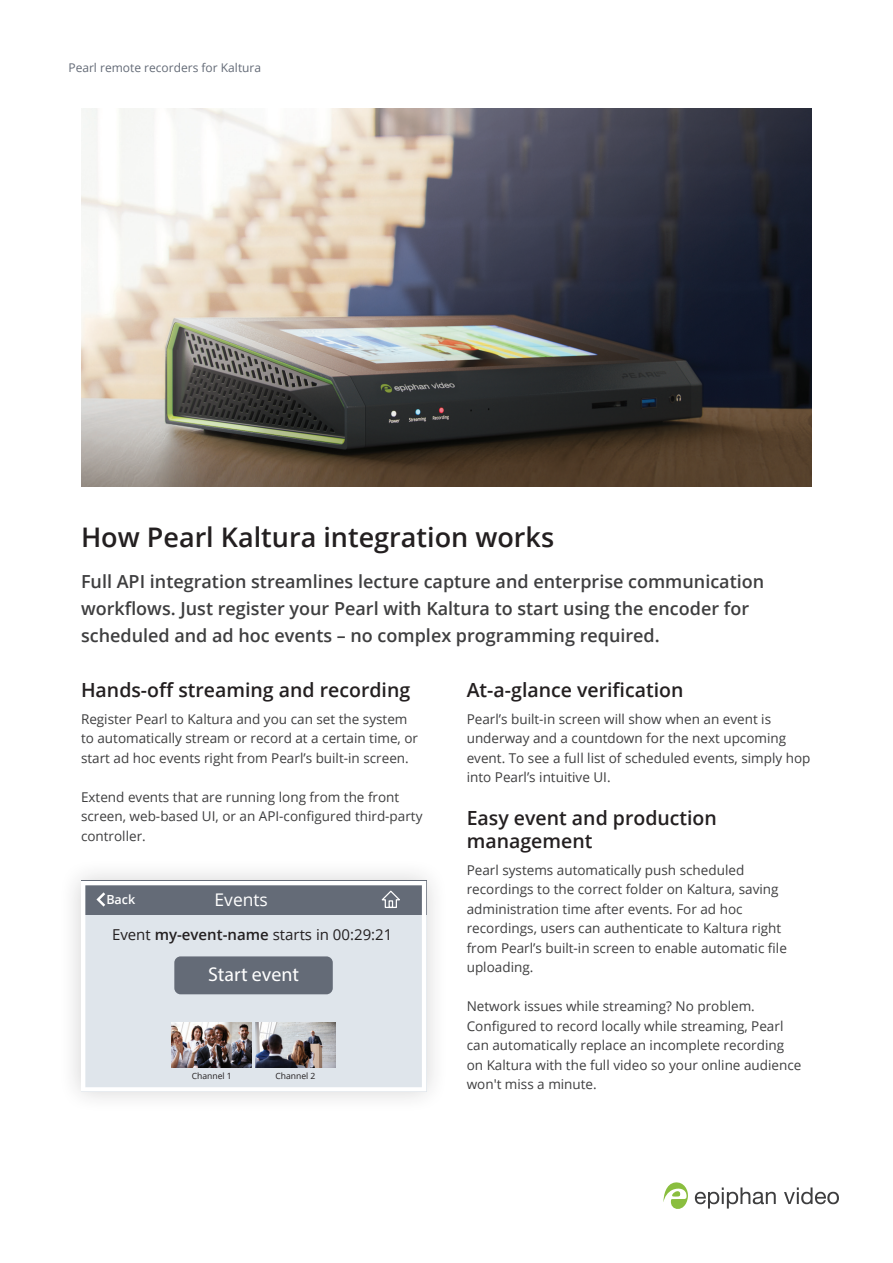
<style>
.page{position:relative;width:893px;height:1263px;background:#fff}
.page>*{position:absolute;margin:0;border:0;box-sizing:border-box;transform-origin:0 0}
.t1{font:600 27px "Open Sans";color:#231f20}
.t2{font:19.95px "Myriad Pro";color:#fff}
.t3{font:600 19.5px/23.4px "Open Sans";color:#231f20}
.Introductory_text{font:600 18px/27px "Open Sans";color:#3e3e3f}
.t4{font:17.4px "Open Sans";color:#fff}
.t5{font:15px "Open Sans";color:#231f20}
.Body_text__small{font:13.5px/19.5px "Open Sans";color:#3e3e3f}
.t6{font:600 12.6px "Open Sans";color:#fff}
.t7{font:12px "Open Sans";color:#646b77}
.t8{font:8.55px "Open Sans";color:#231f20}
.s1{font-weight:600}
</style>
<div class="page">
<svg style="left:695px;top:1187px;width:81px;height:21px"></svg>
<svg style="left:784px;top:1187px;width:55px;height:17px"></svg>
<svg style="left:663px;top:1182px;width:25px;height:27px"></svg>
<img style="left:81px;top:108px;width:731px;height:378px">
<div style="left:58px;top:858px;width:391px;height:256px;background:#231f20;opacity:.2"></div>
<svg style="left:81px;top:881px;width:345px;height:210px;background:#bdc2c8"></svg>
<p class="t7" style="left:68px;top:60px;width:194px">Pearl remote recorders for Kaltura</p>
<h3 class="t1" style="left:81px;top:519px;width:475px">How Pearl Kaltura integration works</h3>
<p class="Introductory_text" style="left:81px;top:567px;width:685px">Full API integration streamlines lecture capture and enterprise communication workflows. Just register your Pearl with Kaltura to start using the encoder for scheduled and ad hoc events – no complex programming required.</p>
<h4 class="t3" style="left:81px;top:678px;width:331px">Hands-off streaming and recording</h4>
<p class="Body_text__small" style="left:81px;top:708px;width:339px">Register Pearl to Kaltura and you can set the system to automatically stream or record at a certain time, or start ad hoc events right from Pearl’s built-in screen.</p>
<p class="Body_text__small" style="left:81px;top:786px;width:343px">Extend events that are running long from the front screen, web-based UI, or an API-configured third-party controller.</p>
<p class="t6" style="left:106px;top:891px;width:30px">Back</p>
<p class="t4" style="left:215px;top:888px;width:55px">Events</p>
<p class="t5" style="left:112px;top:925px;width:282px">Event <span class="s1">my-event-name</span> starts in 00:29:21</p>
<p class="t2" style="left:208px;top:962px;width:92px">Start event</p>
<p class="t8" style="left:192px;top:1070px;width:42px">Channel 1</p>
<p class="t8" style="left:275px;top:1070px;width:42px">Channel 2</p>
<h4 class="t3" style="left:467px;top:678px;width:218px">At-a-glance verification</h4>
<p class="Body_text__small" style="left:467px;top:708px;width:345px">Pearl’s built-in screen will show when an event is underway and a countdown for the next upcoming event. To see a full list of scheduled events, simply hop into Pearl’s intuitive UI.</p>
<h4 class="t3" style="left:467px;top:806px;width:252px">Easy event and production management</h4>
<p class="Body_text__small" style="left:467px;top:859px;width:322px">Pearl systems automatically push scheduled recordings to the correct folder on Kaltura, saving administration time after events. For ad hoc recordings, users can authenticate to Kaltura right from Pearl’s built-in screen to enable automatic file uploading.</p>
<p class="Body_text__small" style="left:467px;top:996px;width:336px">Network issues while streaming? No problem.<br>Configured to record locally while streaming, Pearl can automatically replace an incomplete recording on Kaltura with the full video so your online audience won't miss a minute.</p>
</div>
